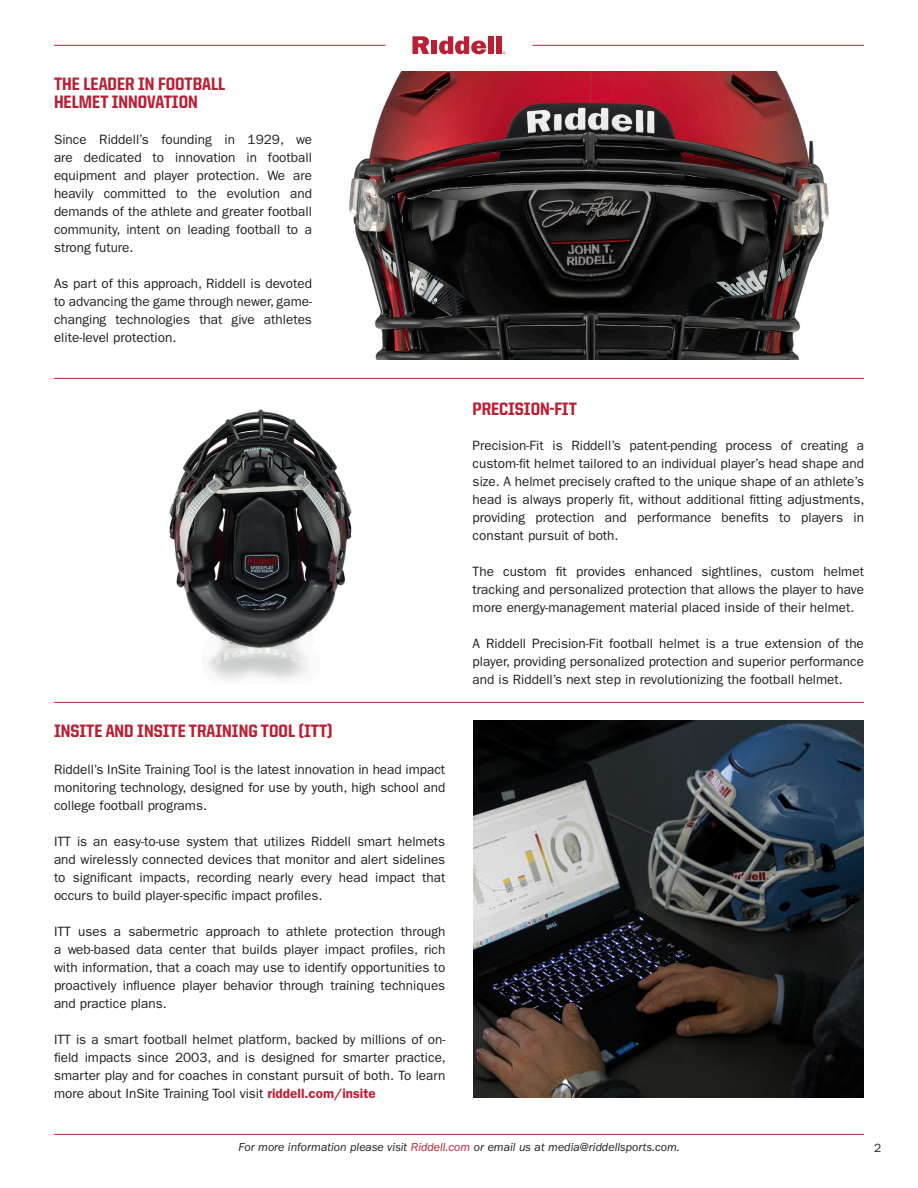
<style>
.page{position:relative;width:918px;height:1188px;background:#fff}
.page>*{position:absolute;margin:0;border:0;box-sizing:border-box;transform-origin:0 0}
.t1{font:800 18px "United Sans Semi Cond";color:#ba1f33}
.t2{font:13.5px/18px "ITC Franklin Gothic Std";color:#231f20;text-align:justify}
.t3{font:italic 12px "ITC Franklin Gothic Std";color:#231f20}
.t4{font:12px "ITC Franklin Gothic Std";color:#231f20}
.s1{font-weight:600;color:#ba1f33}
.s2{color:#ba1f33}
</style>
<div class="page">
<svg style="left:412px;top:36px;width:17px;height:18px"></svg>
<div style="left:431px;top:41px;width:6px;height:13px;background:#ba1f33"></div>
<svg style="left:439px;top:36px;width:47px;height:18px"></svg>
<div style="left:488px;top:36px;width:6px;height:18px;background:#ba1f33"></div>
<div style="left:496px;top:36px;width:6px;height:18px;background:#ba1f33"></div>
<hr style="left:54px;top:45px;width:332px;height:1px;background:#ba1f33">
<hr style="left:532px;top:45px;width:332px;height:1px;background:#ba1f33">
<hr style="left:54px;top:378px;width:810px;height:1px;background:#ba1f33">
<hr style="left:54px;top:702px;width:810px;height:1px;background:#ba1f33">
<hr style="left:54px;top:1134px;width:810px;height:1px;background:#ba1f33">
<img style="left:473px;top:720px;width:391px;height:378px">
<img style="left:349px;top:72px;width:480px;height:288px">
<img style="left:169px;top:409px;width:183px;height:271px">
<p class="t1" style="left:54px;top:74px;width:173px">THE LEADER IN FOOTBALL</p>
<p class="t1" style="left:54px;top:92px;width:145px">HELMET INNOVATION</p>
<p class="t2" style="left:54px;top:130px;width:259px">Since Riddell’s founding in 1929, we are dedicated to innovation in football equipment and player protection. We are heavily committed to the evolution and demands of the athlete and greater football community, intent on leading football to a strong future.</p>
<p class="t2" style="left:54px;top:274px;width:260px">As part of this approach, Riddell is devoted to advancing the game through newer, game&shy;changing technologies that give athletes elite-level protection.</p>
<p class="t1" style="left:54px;top:722px;width:280px">INSITE AND INSITE TRAINING TOOL (ITT)</p>
<p class="t2" style="left:54px;top:761px;width:393px">Riddell’s InSite Training Tool is the latest innovation in head impact monitoring technology, designed for use by youth, high school and college football programs.</p>
<p class="t2" style="left:54px;top:833px;width:393px">ITT is an easy-to-use system that utilizes Riddell smart helmets and wirelessly connected devices that monitor and alert sidelines to significant impacts, recording nearly every head impact that occurs to build player-specific impact profiles.</p>
<p class="t2" style="left:54px;top:923px;width:393px">ITT uses a sabermetric approach to athlete protection through a web-based data center that builds player impact profiles, rich with information, that a coach may use to identify opportunities to proactively influence player behavior through training techniques and practice plans.</p>
<p class="t2" style="left:54px;top:1031px;width:394px">ITT is a smart football helmet platform, backed by millions of on&shy;field impacts since 2003, and is designed for smarter practice, smarter play and for coaches in constant pursuit of both. To learn more about InSite Training Tool visit <span class="s1">riddell.com/insite</span></p>
<p class="t1" style="left:473px;top:399px;width:106px">PRECISION-FIT</p>
<p class="t2" style="left:473px;top:437px;width:393px">Precision-Fit is Riddell’s patent-pending process of creating a custom-fit helmet tailored to an individual player’s head shape and size. A helmet precisely crafted to the unique shape of an athlete’s head is always properly fit, without additional fitting adjustments, providing protection and performance benefits to players in constant pursuit of both.</p>
<p class="t2" style="left:473px;top:563px;width:393px">The custom fit provides enhanced sightlines, custom helmet tracking and personalized protection that allows the player to have more energy-management material placed inside of their helmet.</p>
<p class="t2" style="left:473px;top:635px;width:393px">A Riddell Precision-Fit football helmet is a true extension of the player, providing personalized protection and superior performance and is Riddell’s next step in revolutionizing the football helmet.</p>
<p class="t3" style="left:239px;top:1141px;width:443px">For more information please visit <span class="s2">Riddell.com</span> or email us at media@riddellsports.com.</p>
<p class="t4" style="left:874px;top:1141px;width:9px">2</p>
</div>
